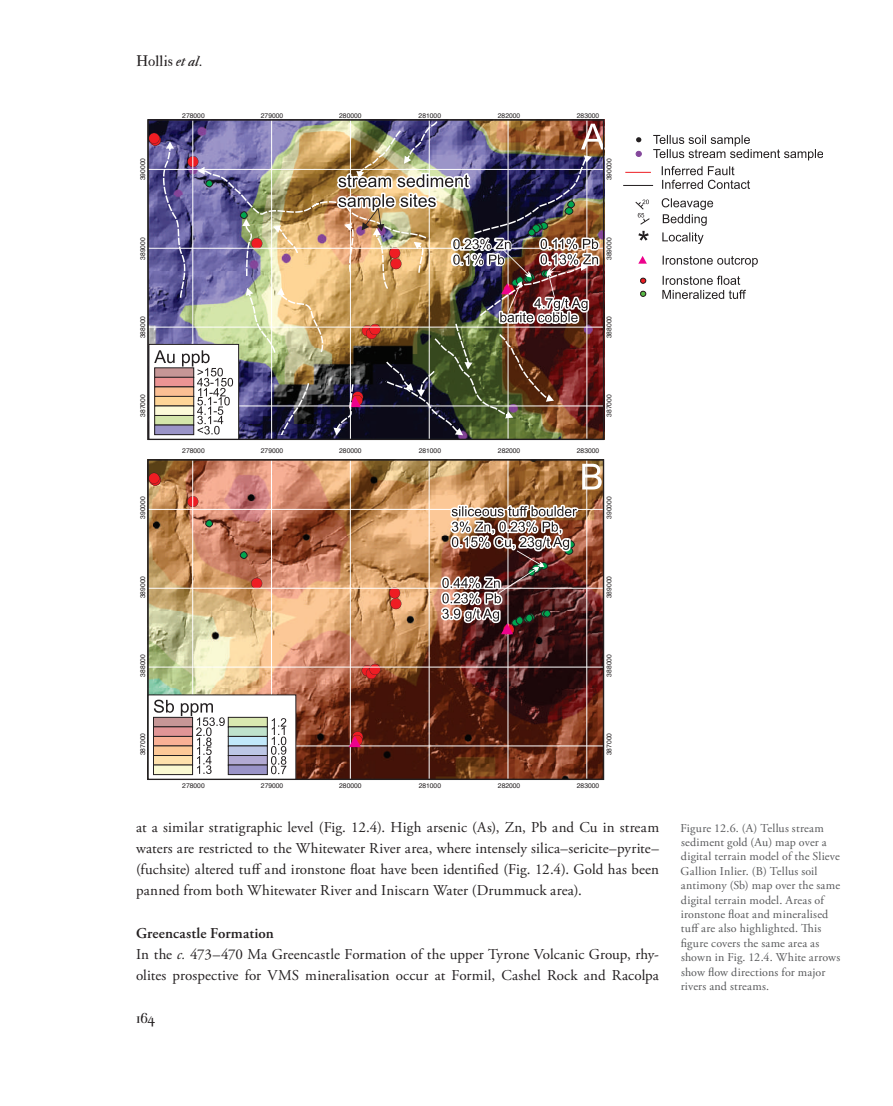
<style>
.page{position:relative;width:893px;height:1106px;background:#fff}
.page>*{position:absolute;margin:0;border:0;box-sizing:border-box;transform-origin:0 0}
.t1{font:15px/21.3px "Adobe Garamond Pro";letter-spacing:.005em;color:#231f20;text-align:justify}
.t2{font:15px "IM FELL Double Pica Roman";color:#231f20}
.t3{font:15px "Parma Petit";color:#231f20}
.t4{font:12px/14.4px "Adobe Garamond Pro";letter-spacing:.005em;color:#57585a}
.t5{font:6.75px "Helvetica";color:#231f20}
.s1{font-family:"IM FELL Double Pica Italic"}
.s2{font-weight:600}
.s3{font-style:italic}
</style>
<div class="page">
<img style="left:149px;top:461px;width:453px;height:317px">
<svg style="left:149px;top:472px;width:12px;height:13px"></svg>
<svg style="left:389px;top:587px;width:12px;height:22px"></svg>
<svg style="left:362px;top:664px;width:18px;height:15px"></svg>
<svg style="left:187px;top:496px;width:11px;height:11px"></svg>
<svg style="left:251px;top:578px;width:11px;height:10px"></svg>
<div style="left:240px;top:551px;width:7px;height:7px;background:#00a54f;border-radius:50%"></div>
<div style="left:240px;top:551px;width:8px;height:8px;border:1px solid #231f20;border-radius:50%"></div>
<div style="left:206px;top:520px;width:7px;height:7px;background:#00a54f;border-radius:50%"></div>
<div style="left:205px;top:519px;width:8px;height:8px;border:1px solid #231f20;border-radius:50%"></div>
<hr style="left:192px;top:460px;width:1px;height:319px;background:#fff">
<hr style="left:271px;top:460px;width:1px;height:319px;background:#fff">
<hr style="left:350px;top:460px;width:1px;height:319px;background:#fff">
<hr style="left:429px;top:460px;width:1px;height:319px;background:#fff">
<hr style="left:508px;top:460px;width:1px;height:319px;background:#fff">
<hr style="left:586px;top:460px;width:1px;height:319px;background:#fff">
<hr style="left:148px;top:745px;width:455px;height:1px;background:#fff">
<hr style="left:148px;top:667px;width:455px;height:1px;background:#fff">
<hr style="left:148px;top:588px;width:455px;height:1px;background:#fff">
<hr style="left:148px;top:509px;width:455px;height:1px;background:#fff">
<svg style="left:349px;top:731px;width:14px;height:16px"></svg>
<div style="left:148px;top:695px;width:148px;height:84px;background:#fff"></div>
<div style="left:153px;top:717px;width:40px;height:10px;border:1px solid #231f20"></div>
<div style="left:153px;top:726px;width:40px;height:11px;border:1px solid #231f20"></div>
<div style="left:153px;top:736px;width:40px;height:10px;border:1px solid #231f20"></div>
<div style="left:153px;top:745px;width:40px;height:11px;border:1px solid #231f20"></div>
<div style="left:153px;top:755px;width:40px;height:10px;border:1px solid #231f20"></div>
<div style="left:153px;top:764px;width:40px;height:11px;border:1px solid #231f20"></div>
<div style="left:228px;top:717px;width:39px;height:10px;background:#d9e8b0"></div>
<div style="left:228px;top:717px;width:40px;height:10px;border:1px solid #231f20"></div>
<div style="left:228px;top:727px;width:39px;height:9px;background:#bfe2cc"></div>
<div style="left:228px;top:726px;width:40px;height:11px;border:1px solid #231f20"></div>
<div style="left:228px;top:736px;width:39px;height:10px;background:#c1e8fa"></div>
<div style="left:228px;top:736px;width:40px;height:10px;border:1px solid #231f20"></div>
<div style="left:228px;top:746px;width:39px;height:9px;background:#bdc7e5"></div>
<div style="left:228px;top:745px;width:40px;height:11px;border:1px solid #231f20"></div>
<div style="left:228px;top:755px;width:39px;height:10px;background:#b2aad3"></div>
<div style="left:228px;top:755px;width:40px;height:10px;border:1px solid #231f20"></div>
<div style="left:228px;top:765px;width:39px;height:9px;background:#9a94c8"></div>
<div style="left:228px;top:764px;width:40px;height:11px;border:1px solid #231f20"></div>
<svg style="left:154px;top:699px;width:71px;height:75px"></svg>
<svg style="left:271px;top:718px;width:15px;height:56px"></svg>
<svg style="left:582px;top:464px;width:20px;height:25px"></svg>
<img style="left:437px;top:501px;width:144px;height:134px">
<div style="left:147px;top:459px;width:457px;height:321px;border:1px solid #231f20"></div>
<div style="left:149px;top:344px;width:90px;height:95px;background:linear-gradient(to right,#fff,#fff)"></div>
<svg style="left:625px;top:172px;width:26px;height:1px"></svg>
<svg style="left:635px;top:200px;width:15px;height:25px"></svg>
<svg style="left:662px;top:198px;width:51px;height:28px"></svg>
<svg style="left:636px;top:151px;width:5px;height:6px"></svg>
<hr style="left:623px;top:185px;width:30px;height:1px;background:#231f20">
<svg style="left:662px;top:166px;width:88px;height:23px"></svg>
<svg style="left:638px;top:231px;width:11px;height:9px"></svg>
<svg style="left:662px;top:232px;width:41px;height:12px"></svg>
<svg style="left:636px;top:137px;width:5px;height:5px"></svg>
<svg style="left:653px;top:135px;width:170px;height:25px"></svg>
<svg style="left:638px;top:256px;width:9px;height:8px"></svg>
<svg style="left:640px;top:278px;width:6px;height:6px"></svg>
<svg style="left:640px;top:291px;width:6px;height:6px"></svg>
<svg style="left:663px;top:256px;width:95px;height:11px"></svg>
<svg style="left:662px;top:276px;width:84px;height:23px"></svg>
<img style="left:149px;top:121px;width:456px;height:314px">
<p class="t2" style="left:136px;top:52px;width:67px">Hollis <span class="s1">et al</span>.</p>
<p class="t5" style="left:138px;top:180px;width:24px;rotate:-90deg">390000</p>
<p class="t5" style="left:182px;top:110px;width:24px">278000</p>
<p class="t5" style="left:261px;top:110px;width:24px">279000</p>
<p class="t5" style="left:339px;top:110px;width:24px">280000</p>
<p class="t5" style="left:419px;top:110px;width:24px">281000</p>
<p class="t5" style="left:498px;top:110px;width:24px">282000</p>
<p class="t5" style="left:577px;top:110px;width:24px">283000</p>
<p class="t5" style="left:604px;top:180px;width:24px;rotate:-90deg">390000</p>
<p class="t5" style="left:138px;top:260px;width:24px;rotate:-90deg">389000</p>
<p class="t5" style="left:604px;top:260px;width:24px;rotate:-90deg">389000</p>
<p class="t5" style="left:138px;top:338px;width:24px;rotate:-90deg">388000</p>
<p class="t5" style="left:604px;top:338px;width:24px;rotate:-90deg">388000</p>
<p class="t5" style="left:138px;top:417px;width:24px;rotate:-90deg">387000</p>
<p class="t5" style="left:604px;top:417px;width:24px;rotate:-90deg">387000</p>
<p class="t5" style="left:182px;top:445px;width:24px">278000</p>
<p class="t5" style="left:261px;top:445px;width:24px">279000</p>
<p class="t5" style="left:339px;top:445px;width:24px">280000</p>
<p class="t5" style="left:419px;top:445px;width:24px">281000</p>
<p class="t5" style="left:498px;top:445px;width:24px">282000</p>
<p class="t5" style="left:577px;top:445px;width:24px">283000</p>
<p class="t5" style="left:138px;top:519px;width:24px;rotate:-90deg">390000</p>
<p class="t5" style="left:604px;top:519px;width:24px;rotate:-90deg">390000</p>
<p class="t5" style="left:138px;top:598px;width:24px;rotate:-90deg">389000</p>
<p class="t5" style="left:138px;top:676px;width:24px;rotate:-90deg">388000</p>
<p class="t5" style="left:604px;top:598px;width:24px;rotate:-90deg">389000</p>
<p class="t5" style="left:604px;top:676px;width:24px;rotate:-90deg">388000</p>
<p class="t5" style="left:138px;top:755px;width:24px;rotate:-90deg">387000</p>
<p class="t5" style="left:604px;top:755px;width:24px;rotate:-90deg">387000</p>
<p class="t5" style="left:182px;top:780px;width:24px">278000</p>
<p class="t5" style="left:261px;top:780px;width:24px">279000</p>
<p class="t5" style="left:339px;top:780px;width:24px">280000</p>
<p class="t5" style="left:419px;top:780px;width:24px">281000</p>
<p class="t5" style="left:498px;top:780px;width:24px">282000</p>
<p class="t5" style="left:577px;top:780px;width:24px">283000</p>
<p class="t1" style="left:136px;top:816px;width:525px">at a similar stratigraphic level (Fig. 12.4). High arsenic (As), Zn, Pb and Cu in stream waters are restricted to the Whitewater River area, where intensely silica–sericite–pyrite– (fuchsite) altered tuff and ironstone float have been identified (Fig. 12.4). Gold has been panned from both Whitewater River and Iniscarn Water (Drummuck area).</p>
<p class="t1" style="left:136px;top:923px;width:525px;text-align:left"><span class="s2">Greencastle Formation<br></span>In the <span class="s3">c.</span> 473–470 Ma Greencastle Formation of the upper Tyrone Volcanic Group, rhy&shy;olites prospective for VMS mineralisation occur at Formil, Cashel Rock and Racolpa</p>
<p class="t3" style="left:136px;top:1010px;width:21px">164</p>
<p class="t4" style="left:681px;top:821px;width:161px">Figure 12.6. (A) Tellus stream sediment gold (Au) map over a digital terrain model of the Slieve<br>Gallion Inlier. (B) Tellus soil antimony (Sb) map over the same digital terrain model. Areas of ironstone float and mineralised tuff are also highlighted. This figure covers the same area as shown in Fig. 12.4. White arrows show flow directions for major rivers and streams.</p>
</div>
